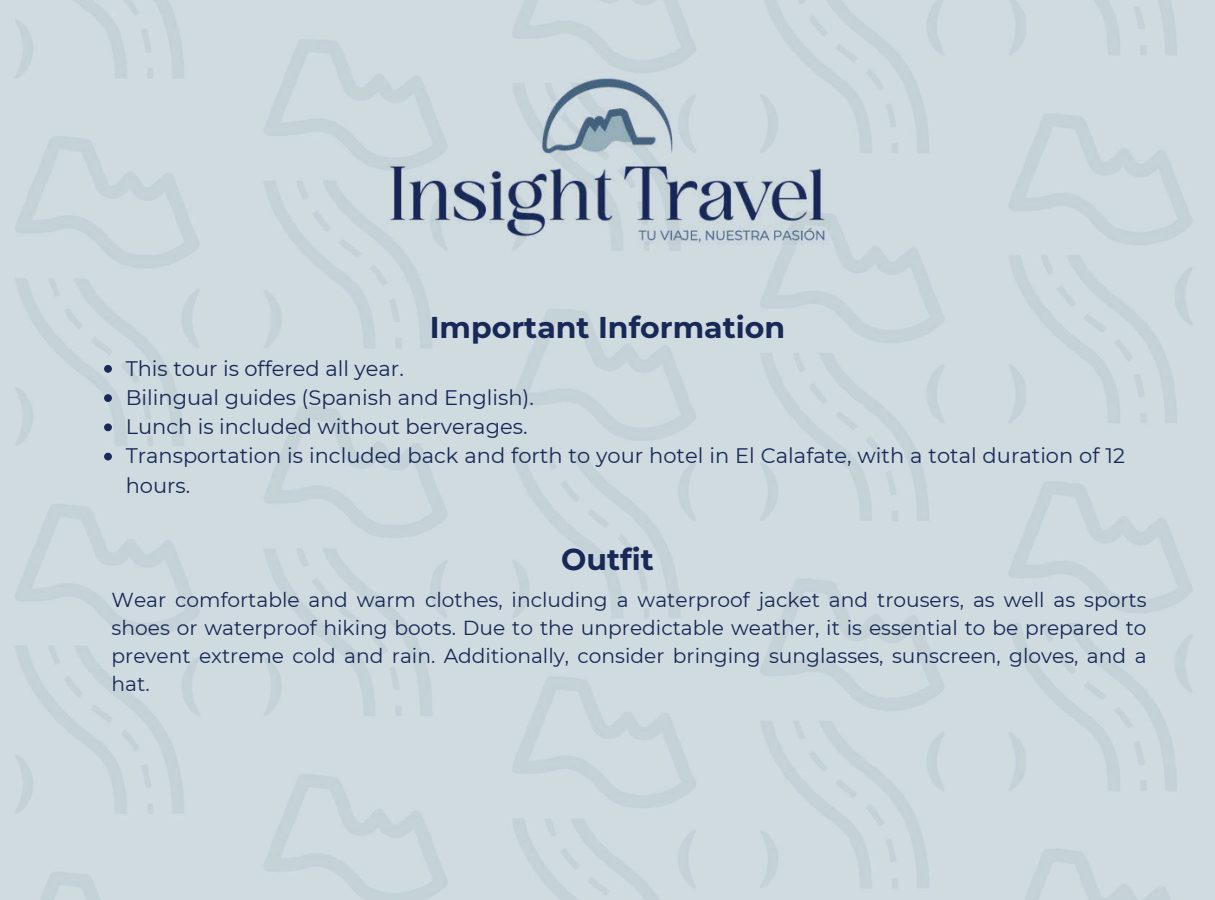
<style>
.page{position:relative;width:1215px;height:900px;background:#d0dbe0}
.page>*{position:absolute;margin:0;border:0;box-sizing:border-box;transform-origin:0 0}
.t1{font:700 30px "Montserrat";color:#182857}
.t2{font:21px/29.2px "Montserrat";color:#182857}
.t3{font:20.25px/28px "Montserrat";color:#182857;text-align:justify}
</style>
<div class="page">
<img style="left:318px;top:0;width:578px;height:440px">
<svg style="left:104px;top:365px;width:8px;height:8px"></svg>
<svg style="left:104px;top:394px;width:8px;height:8px"></svg>
<svg style="left:104px;top:423px;width:8px;height:8px"></svg>
<svg style="left:104px;top:452px;width:8px;height:9px"></svg>
<h1 class="t1" style="left:430px;top:309px;width:357px">Important Information</h1>
<p class="t2" style="left:126px;top:353px;width:1001px">This tour is offered all year.<br>Bilingual guides (Spanish and English).<br>Lunch is included without berverages.<br>Transportation is included back and forth to your hotel in El Calafate, with a total duration of 12 hours.</p>
<h1 class="t1" style="left:561px;top:541px;width:94px">Outfit</h1>
<p class="t3" style="left:112px;top:586px;width:1037px">Wear comfortable and warm clothes, including a waterproof jacket and trousers, as well as sports shoes or waterproof hiking boots. Due to the unpredictable weather, it is essential to be prepared to prevent extreme cold and rain. Additionally, consider bringing sunglasses, sunscreen, gloves, and a hat.</p>
</div>
